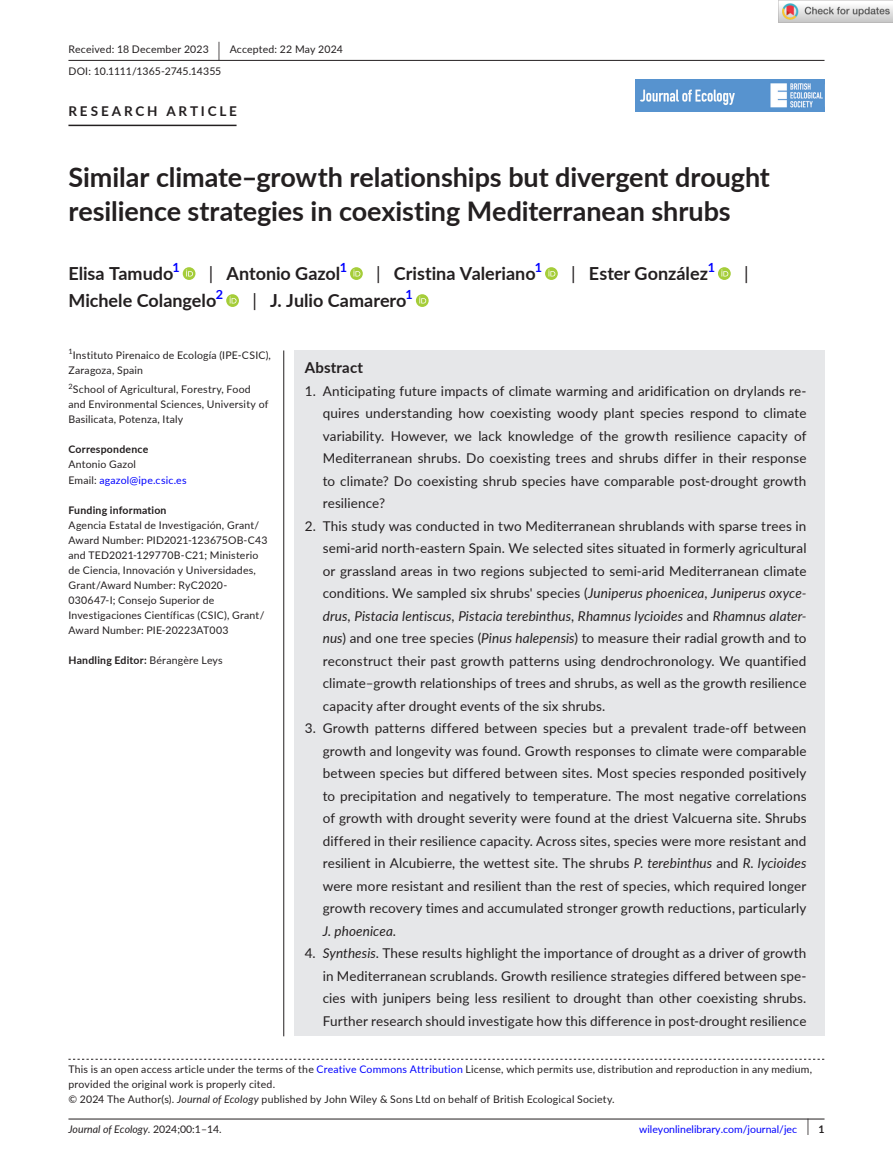
<style>
.page{position:relative;width:893px;height:1174px;background:#fff}
.page>*{position:absolute;margin:0;border:0;box-sizing:border-box;transform-origin:0 0}
.t1{font:700 27px/34.5px "Lato";letter-spacing:-.005em;color:#231f20}
.t2{font:700 18px "Lato";color:#231f20}
.t3{font:18px "Lato";color:#231f20}
.t4{font:700 15px "Lato";letter-spacing:.015em;color:#231f20}
.t5{font:13.5px/22.5px "Lato";letter-spacing:.01em;color:#231f20;text-align:justify}
.t6{font:700 13.5px "Lato";letter-spacing:.21em;color:#231f20}
.t7{font:700 12.6px "Lato";color:#00f}
.t8{font:10.5px/15px "Lato";letter-spacing:.02em;color:#231f20}
.t9{font:700 10.5px "Lato";letter-spacing:.02em;color:#231f20}
.t10{font:10.5px "Lato";color:#00f}
.t11{font:italic 10.5px "Lato";color:#231f20}
.t12{font:7.35px "Lato";color:#231f20}
.s1{font-size:19.65px}
.s2{font-weight:400}
.s3{color:#00f}
.s4{font-style:italic}
.s5{font-style:normal}
.s6{font-size:17.4px;color:#231f20}
.s7{font-weight:700;color:#231f20}
</style>
<div class="page">
<hr style="left:68px;top:1118px;width:756px;height:1px;background:#231f20">
<img style="left:635px;top:79px;width:189px;height:33px">
<hr style="left:68px;top:60px;width:756px;height:1px;background:#231f20">
<hr style="left:68px;top:125px;width:169px;height:1px;background:#231f20">
<svg style="left:183px;top:267px;width:12px;height:13px"></svg>
<svg style="left:186px;top:269px;width:7px;height:7px"></svg>
<svg style="left:350px;top:267px;width:13px;height:13px"></svg>
<svg style="left:353px;top:269px;width:7px;height:7px"></svg>
<svg style="left:545px;top:267px;width:13px;height:13px"></svg>
<svg style="left:548px;top:269px;width:7px;height:7px"></svg>
<svg style="left:718px;top:267px;width:13px;height:13px"></svg>
<svg style="left:721px;top:269px;width:7px;height:7px"></svg>
<svg style="left:226px;top:294px;width:13px;height:13px"></svg>
<svg style="left:230px;top:296px;width:7px;height:7px"></svg>
<svg style="left:416px;top:294px;width:13px;height:13px"></svg>
<svg style="left:419px;top:296px;width:7px;height:7px"></svg>
<svg style="left:68px;top:1058px;width:756px;height:1px"></svg>
<div style="left:294px;top:350px;width:530px;height:686px;background:#e6e7e9"></div>
<hr style="left:283px;top:350px;width:1px;height:686px;background:#231f20">
<img style="left:779px;top:0;width:114px;height:23px">
<p class="t8" style="left:68px;top:38px;width:276px;line-height:21.8px">Received: 18 December 2023 <span class="s1">|</span> Accepted: 22 May 2024<br>DOI: 10.1111/1365-2745.14355</p>
<p class="t6" style="left:68px;top:101px;width:170px">RESEARCH ARTICLE</p>
<h1 class="t1" style="left:68px;top:159px;width:703px">Similar climate–growth relationships but divergent drought resilience strategies in coexisting Mediterranean shrubs</h1>
<h2 class="t2" style="left:68px;top:260px;width:106px">Elisa Tamudo</h2>
<p class="t7" style="left:172px;top:258px;width:9px">1</p>
<h2 class="t2" style="left:209px;top:260px;width:133px"><span class="s2">|</span> Antonio Gazol</h2>
<p class="t7" style="left:340px;top:258px;width:9px">1</p>
<h2 class="t2" style="left:376px;top:260px;width:161px"><span class="s2">|</span> Cristina Valeriano</h2>
<p class="t7" style="left:535px;top:258px;width:9px">1</p>
<h2 class="t2" style="left:571px;top:260px;width:138px"><span class="s2">|</span> Ester González</h2>
<p class="t7" style="left:708px;top:258px;width:9px">1</p>
<h2 class="t3" style="left:744px;top:260px;width:6px">|</h2>
<h2 class="t2" style="left:68px;top:287px;width:149px">Michele Colangelo</h2>
<p class="t7" style="left:216px;top:285px;width:9px">2</p>
<h2 class="t2" style="left:252px;top:287px;width:156px"><span class="s2">|</span> J. Julio Camarero</h2>
<p class="t7" style="left:406px;top:285px;width:9px">1</p>
<p class="t12" style="left:68px;top:346px;width:6px">1</p>
<p class="t8" style="left:68px;top:347px;width:204px;text-indent:4px">Instituto Pirenaico de Ecología (IPE-CSIC),<br>Zaragoza, Spain</p>
<p class="t12" style="left:68px;top:381px;width:6px">2</p>
<p class="t8" style="left:68px;top:382px;width:201px;text-indent:4px">School of Agricultural, Forestry, Food and Environmental Sciences, University of<br>Basilicata, Potenza, Italy</p>
<p class="t9" style="left:68px;top:442px;width:81px">Correspondence</p>
<p class="t8" style="left:68px;top:457px;width:120px">Antonio Gazol<br>Email: <span class="s3">agazol@ipe.csic.es</span></p>
<p class="t9" style="left:68px;top:502px;width:100px">Funding information</p>
<p class="t8" style="left:68px;top:517px;width:201px">Agencia Estatal de Investigación, Grant/ Award Number: PID2021-123675OB-C43 and TED2021-129770B-C21; Ministerio de Ciencia, Innovación y Universidades, Grant/Award Number: RyC2020- 030647-I; Consejo Superior de Investigaciones Científicas (CSIC), Grant/ Award Number: PIE-20223AT003</p>
<p class="t9" style="left:68px;top:652px;width:156px">Handling Editor: <span class="s2">Bérangère Leys</span></p>
<p class="t4" style="left:305px;top:356px;width:60px">Abstract</p>
<p class="t5" style="left:323px;top:379px;width:485px;text-indent:-18px">1. Anticipating future impacts of climate warming and aridification on drylands re&shy;quires understanding how coexisting woody plant species respond to climate variability. However, we lack knowledge of the growth resilience capacity of Mediterranean shrubs. Do coexisting trees and shrubs differ in their response to climate? Do coexisting shrub species have comparable post-drought growth resilience?</p>
<p class="t5" style="left:323px;top:514px;width:485px;text-indent:-18px">2. This study was conducted in two Mediterranean shrublands with sparse trees in semi-arid north-eastern Spain. We selected sites situated in formerly agricultural or grassland areas in two regions subjected to semi-arid Mediterranean climate conditions. We sampled six shrubs' species (<span class="s4">Juniperus phoenicea</span>, <span class="s4">Juniperus oxyce&shy;drus</span>, <span class="s4">Pistacia lentiscus</span>, <span class="s4">Pistacia terebinthus</span>, <span class="s4">Rhamnus lycioides</span> and <span class="s4">Rhamnus alater&shy;nus</span>) and one tree species (<span class="s4">Pinus halepensis</span>) to measure their radial growth and to reconstruct their past growth patterns using dendrochronology. We quantified climate–growth relationships of trees and shrubs, as well as the growth resilience capacity after drought events of the six shrubs.</p>
<p class="t5" style="left:323px;top:716px;width:485px;text-indent:-18px">3. Growth patterns differed between species but a prevalent trade-off between growth and longevity was found. Growth responses to climate were comparable between species but differed between sites. Most species responded positively to precipitation and negatively to temperature. The most negative correlations of growth with drought severity were found at the driest Valcuerna site. Shrubs differed in their resilience capacity. Across sites, species were more resistant and resilient in Alcubierre, the wettest site. The shrubs <span class="s4">P. terebinthus</span> and <span class="s4">R. lycioides </span>were more resistant and resilient than the rest of species, which required longer growth recovery times and accumulated stronger growth reductions, particularly <span class="s4">J. phoenicea</span>.</p>
<p class="t5" style="left:323px;top:941px;width:485px;text-indent:-18px">4. <span class="s4">Synthesis</span>. These results highlight the importance of drought as a driver of growth in Mediterranean scrublands. Growth resilience strategies differed between spe&shy;cies with junipers being less resilient to drought than other coexisting shrubs.<br>Further research should investigate how this difference in post-drought resilience</p>
<p class="t8" style="left:68px;top:1061px;width:745px">This is an open access article under the terms of the <span class="s3">Creative Commons Attribution</span> License, which permits use, distribution and reproduction in any medium, provided the original work is properly cited.<br>© 2024 The Author(s). <span class="s4">Journal of Ecology</span> published by John Wiley &amp; Sons Ltd on behalf of British Ecological Society.</p>
<p class="t11" style="left:68px;top:1121px;width:155px">Journal of Ecology. <span class="s5">2024;00:1–14.</span></p>
<p class="t10" style="left:639px;top:1121px;width:187px">wileyonlinelibrary.com/journal/jec <span class="s6">|</span> <span class="s7">1</span></p>
</div>
